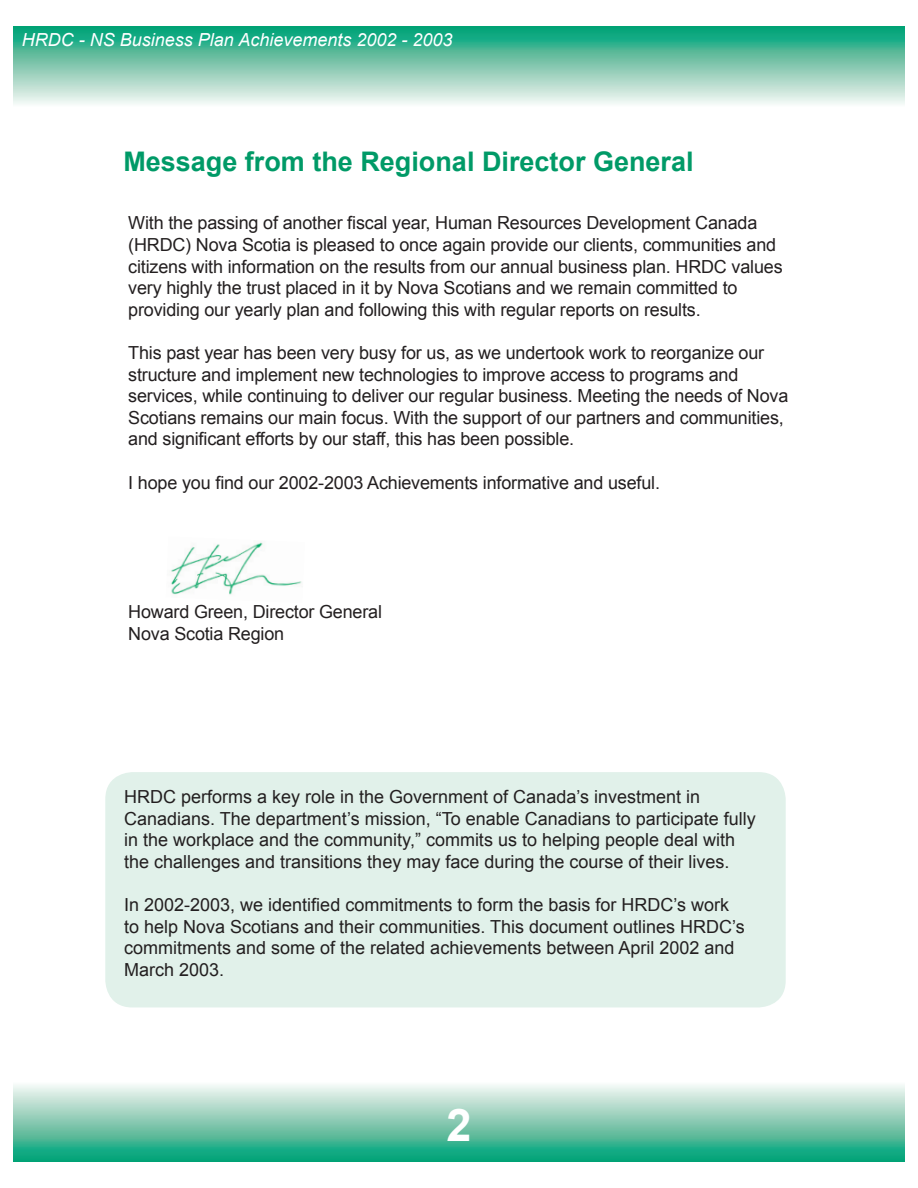
<style>
.page{position:relative;width:918px;height:1188px;background:#fff}
.page>*{position:absolute;margin:0;border:0;box-sizing:border-box;transform-origin:0 0}
.t1{font:700 45px "Arial";color:#fff}
.t2{font:700 27px "Arial";color:#009a67}
.t3{font:18px/21.6px "Arial";letter-spacing:-.01em;color:#231f20}
.t4{font:italic 18px "Arial";color:#fff}
</style>
<div class="page">
<div style="left:105px;top:772px;width:681px;height:235px;background:#e1f1ea"></div>
<svg style="left:14px;top:27px;width:890px;height:77px;background:#7bc9b0"></svg>
<svg style="left:14px;top:1085px;width:890px;height:76px;background:#7dc9b1"></svg>
<img style="left:171px;top:542px;width:131px;height:53px">
<p class="t4" style="left:22px;top:28px;width:432px">HRDC - NS Business Plan Achievements 2002 - 2003</p>
<h2 class="t2" style="left:123px;top:142px;width:572px">Message from the Regional Director General</h2>
<p class="t3" style="left:128px;top:212px;width:656px">With the passing of another fiscal year, Human Resources Development Canada (HRDC) Nova Scotia is pleased to once again provide our clients, communities and citizens with information on the results from our annual business plan. HRDC values very highly the trust placed in it by Nova Scotians and we remain committed to providing our yearly plan and following this with regular reports on results.</p>
<p class="t3" style="left:128px;top:342px;width:662px">This past year has been very busy for us, as we undertook work to reorganize our structure and implement new technologies to improve access to programs and services, while continuing to deliver our regular business. Meeting the needs of Nova Scotians remains our main focus. With the support of our partners and communities, and significant efforts by our staff, this has been possible.</p>
<p class="t3" style="left:128px;top:471px;width:533px">I hope you find our 2002-2003 Achievements informative and useful.</p>
<p class="t3" style="left:128px;top:601px;width:255px">Howard Green, Director General<br>Nova Scotia Region</p>
<p class="t3" style="left:124px;top:786px;width:633px">HRDC performs a key role in the Government of Canada’s investment in Canadians. The department’s mission, “To enable Canadians to participate fully in the workplace and the community,” commits us to helping people deal with the challenges and transitions they may face during the course of their lives.</p>
<p class="t3" style="left:124px;top:894px;width:622px">In 2002-2003, we identified commitments to form the basis for HRDC’s work to help Nova Scotians and their communities. This document outlines HRDC’s commitments and some of the related achievements between April 2002 and March 2003.</p>
<h1 class="t1" style="left:446px;top:1094px;width:27px">2</h1>
</div>
